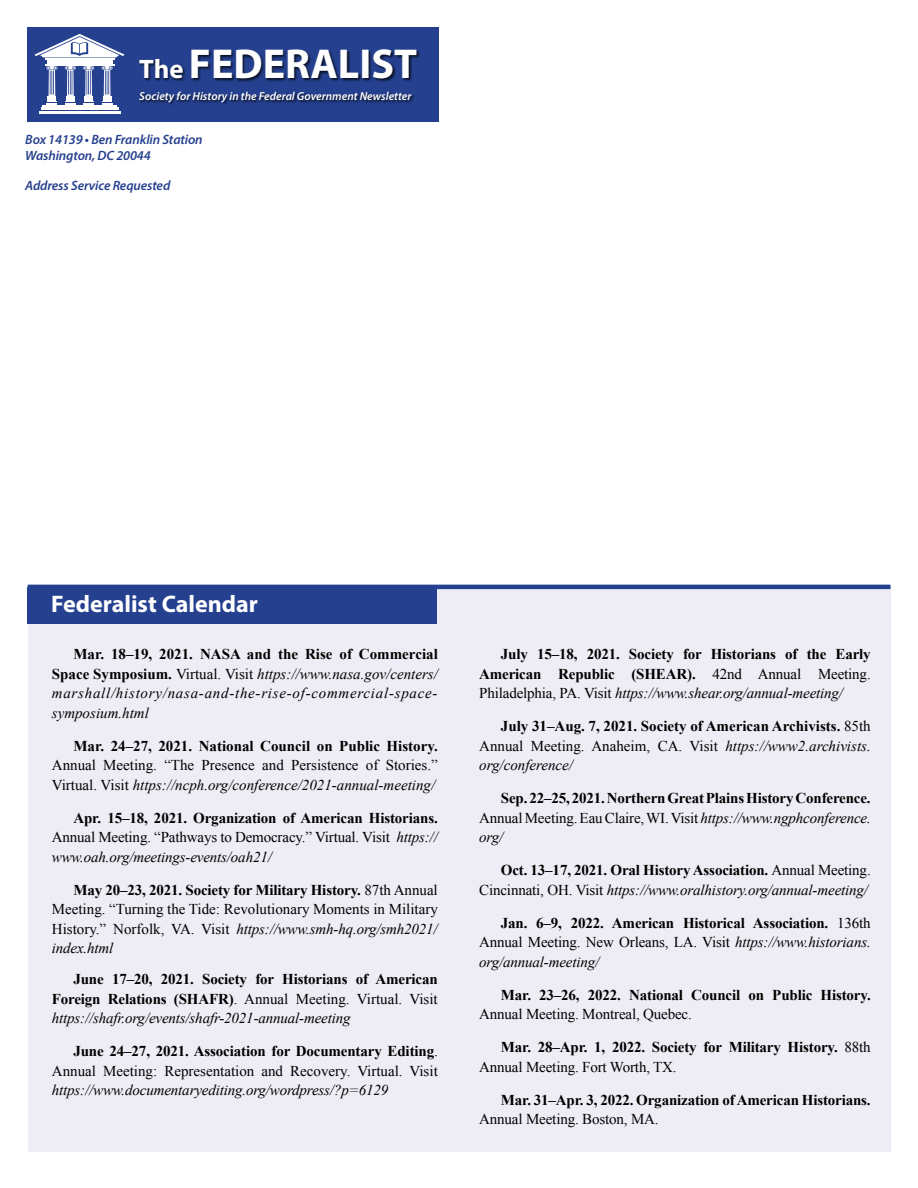
<style>
.page{position:relative;width:918px;height:1188px;background:#fff}
.page>*{position:absolute;margin:0;border:0;box-sizing:border-box;transform-origin:0 0}
.t1{font:700 42px "Myriad Pro";color:#fff}
.t2{font:700 24px "Myriad Pro";color:#fff}
.t3{font:700 15px/19.5px "Times New Roman";letter-spacing:-.01em;color:#000;text-align:justify}
.t4{font:15px/19.5px "Times New Roman";color:#000;text-align:justify}
.t5{font:italic 15px/19.5px "Times New Roman";letter-spacing:-.01em;color:#000;text-align:justify}
.t6{font:italic 600 13.5px/16.5px "Myriad Pro";letter-spacing:-.01em;color:#25408f}
.t7{font:italic 600 11.55px "Myriad Pro";color:#fff}
.s1{font-size:26.85px}
.s2{font-weight:700;font-style:normal}
.s3{font-style:normal}
.s4{font-style:italic}
.s5{font-weight:700}
.s6{font-weight:400}
.s7{font-weight:400;font-style:italic}
</style>
<div class="page">
<div style="left:28px;top:585px;width:862px;height:567px;background:#eeedf5"></div>
<hr style="left:28px;top:585px;width:863px;height:4px;background:#25408f">
<div style="left:28px;top:587px;width:409px;height:36px;background:#25408f"></div>
<div style="left:27px;top:27px;width:412px;height:95px;background:#25408f"></div>
<hr style="left:45px;top:58px;width:69px;height:2px;background:#fff">
<hr style="left:45px;top:64px;width:69px;height:2px;background:#fff">
<hr style="left:47px;top:60px;width:65px;height:4px;background:#fff">
<hr style="left:42px;top:105px;width:75px;height:2px;background:#fff">
<hr style="left:41px;top:108px;width:78px;height:2px;background:#fff">
<hr style="left:39px;top:111px;width:81px;height:2px;background:#fff">
<svg style="left:65px;top:66px;width:11px;height:39px"></svg>
<svg style="left:83px;top:66px;width:11px;height:39px"></svg>
<svg style="left:102px;top:66px;width:11px;height:39px"></svg>
<svg style="left:46px;top:66px;width:11px;height:39px"></svg>
<svg style="left:35px;top:34px;width:90px;height:24px"></svg>
<div style="left:138px;top:49px;width:282px;height:56px;background:#000;opacity:.75"></div>
<h1 class="t1" style="left:139px;top:36px;width:279px"><span class="s1">The</span> FEDERALIST</h1>
<p class="t7" style="left:139px;top:89px;width:274px">Society for History in the Federal Government Newsletter</p>
<p class="t6" style="left:25px;top:131px;width:179px">Box 14139 • Ben Franklin Station<br>Washington, DC 20044</p>
<p class="t6" style="left:25px;top:177px;width:147px">Address Service Requested</p>
<h2 class="t2" style="left:51px;top:588px;width:208px">Federalist Calendar</h2>
<p class="t5" style="left:52px;top:644px;width:388px;text-indent:22px"><span class="s2">Mar. 18–19, 2021. NASA and the Rise of Commercial Space Symposium.</span> <span class="s3">Virtual. Visit</span> https://www.nasa.gov/centers/ marshall/history/nasa-and-the-rise-of-commercial-space&shy;symposium.html</p>
<p class="t3" style="left:73px;top:736px;width:366px">Mar. 24–27, 2021. National Council on Public History.</p>
<p class="t4" style="left:52px;top:755px;width:387px">Annual Meeting. “The Presence and Persistence of Stories.”<br>Virtual. Visit <span class="s4">https://ncph.org/conference/2021-annual-meeting/</span></p>
<p class="t4" style="left:52px;top:808px;width:388px;text-indent:22px"><span class="s5">Apr. 15–18, 2021. Organization of American Historians.<br></span>Annual Meeting. “Pathways to Democracy.” Virtual. Visit <span class="s4">https:// www.oah.org/meetings-events/oah21/</span></p>
<p class="t4" style="left:52px;top:880px;width:388px;text-indent:22px"><span class="s5">May 20–23, 2021. Society for Military History.</span> 87th Annual Meeting. “Turning the Tide: Revolutionary Moments in Military History.” Norfolk, VA. Visit <span class="s4">https://www.smh-hq.org/smh2021/ index.html</span></p>
<p class="t3" style="left:52px;top:969px;width:388px;text-indent:22px">June 17–20, 2021. Society for Historians of American Foreign Relations (SHAFR)<span class="s6">. Annual Meeting. Virtual. Visit </span><span class="s7">https://shafr.org/events/shafr-2021-annual-meeting</span></p>
<p class="t4" style="left:52px;top:1041px;width:388px;text-align:right"><span class="s5">June 24–27, 2021. Association for Documentary Editing</span>.<br>Annual Meeting: Representation and Recovery. Virtual. Visit</p>
<p class="t5" style="left:52px;top:1080px;width:338px">https://www.documentaryediting.org/wordpress/?p=6129</p>
<p class="t3" style="left:479px;top:644px;width:393px;text-indent:22px">July 15–18, 2021. Society for Historians of the Early American Republic (SHEAR). <span class="s6">42nd Annual Meeting.<br>Philadelphia, PA. Visit</span> <span class="s7">https://www.shear.org/annual-meeting/</span></p>
<p class="t3" style="left:479px;top:716px;width:393px;text-indent:22px">July 31–Aug. 7, 2021. Society of American Archivists. <span class="s6">85th Annual Meeting. Anaheim, CA. Visit</span> <span class="s7">https://www2.archivists. org/conference/</span></p>
<p class="t3" style="left:479px;top:788px;width:393px;text-indent:22px">Sep. 22–25, 2021. Northern Great Plains History Conference.<br><span class="s6">Annual Meeting. Eau Claire, WI. Visit</span> <span class="s7">https://www.ngphconference. org/</span></p>
<p class="t5" style="left:479px;top:860px;width:393px;text-align:right"><span class="s2">Oct. 13–17, 2021. Oral History Association.</span> <span class="s3">Annual Meeting.<br>Cincinnati, OH. Visit</span> https://www.oralhistory.org/annual-meeting/</p>
<p class="t3" style="left:479px;top:913px;width:393px;text-indent:22px">Jan. 6–9, 2022. American Historical Association. <span class="s6">136th Annual Meeting. New Orleans, LA. Visit</span> <span class="s7">https://www.historians. org/annual-meeting/</span></p>
<p class="t3" style="left:501px;top:985px;width:371px">Mar. 23–26, 2022. National Council on Public History.</p>
<p class="t4" style="left:479px;top:1004px;width:214px">Annual Meeting. Montreal, Quebec.</p>
<p class="t3" style="left:479px;top:1037px;width:393px;text-indent:22px">Mar. 28–Apr. 1, 2022. Society for Military History. <span class="s6">88th<br>Annual Meeting. Fort Worth, TX.</span></p>
<p class="t3" style="left:501px;top:1090px;width:371px">Mar. 31–Apr. 3, 2022. Organization of American Historians.</p>
<p class="t4" style="left:479px;top:1109px;width:181px">Annual Meeting. Boston, MA.</p>
</div>
